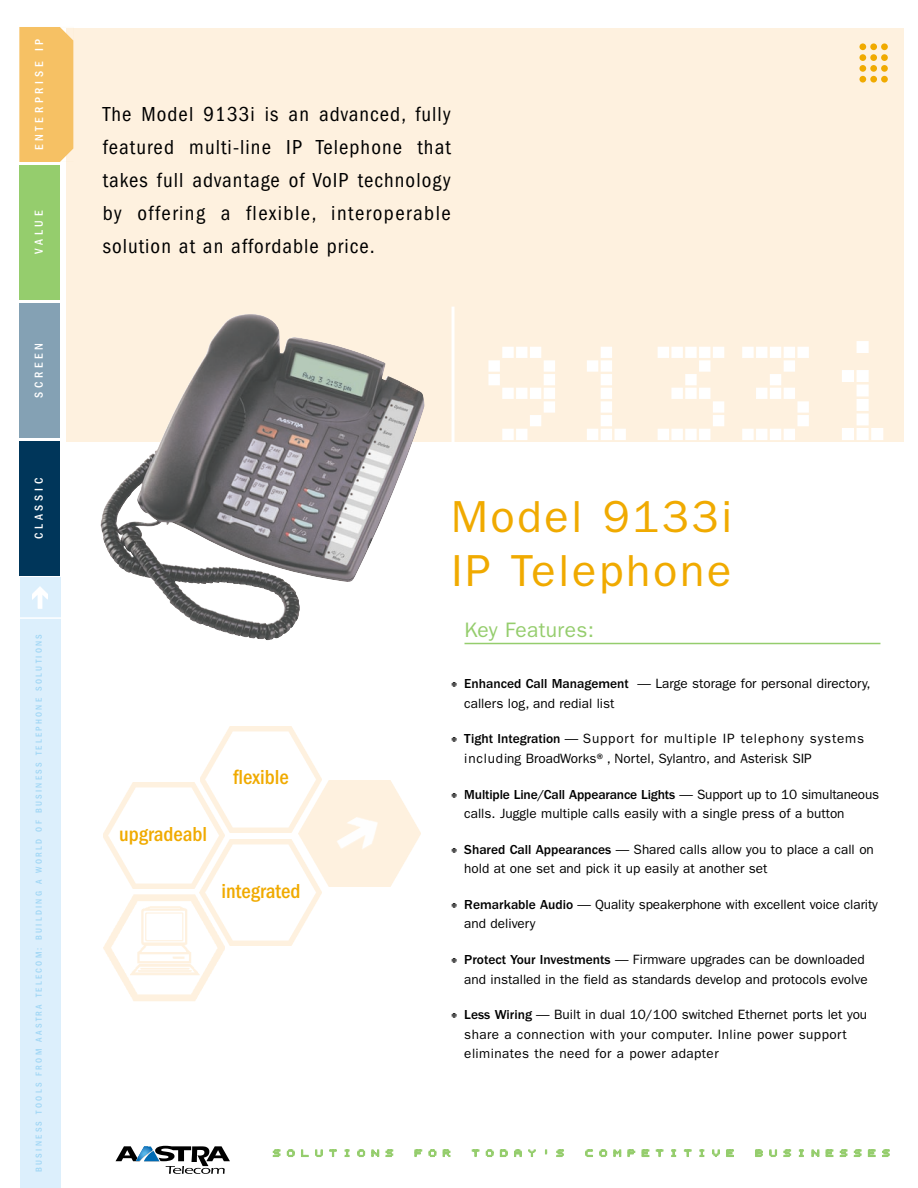
<style>
.page{position:relative;width:918px;height:1188px;background:#fff}
.page>*{position:absolute;margin:0;border:0;box-sizing:border-box;transform-origin:0 0}
.t1{font:148.5px "Bubbledot ICG Fine Pos";color:#fff}
.t2{font:45px/54px "Franklin Gothic";letter-spacing:.06em;color:#f0aa00}
.t3{font:condensed 21px/33px "Franklin Gothic";letter-spacing:.05em;color:#000;text-align:justify}
.t4{font:500 condensed 21px "Franklin Gothic";color:#f0aa00}
.t5{font:21px "Franklin Gothic";letter-spacing:.02em;color:#95cd6d}
.t6{font:15px "Bubbledot ICG Coarse Pos";letter-spacing:.385em;color:#95cd6d}
.t7{font:13.5px/19.5px "Franklin Gothic";color:#000}
.t8{font:13.5px/19.5px "Franklin Gothic";letter-spacing:.03em;color:#000}
.t9{font:13.5px/19.5px "Franklin Gothic";letter-spacing:.055em;color:#000}
.t10{font:500 condensed 12px "Franklin Gothic";letter-spacing:.305em;color:#fff}
.t11{font:500 condensed 9px "Franklin Gothic";letter-spacing:.255em;color:#9fd6f5}
.s1{font-size:157.5px}
.s2{font-family:"Bubbledot ICG Fine Pos"}
.s3{font-weight:500}
</style>
<div class="page">
<div style="left:67px;top:28px;width:837px;height:413px;background:#fef1df"></div>
<div style="left:19px;top:27px;width:54px;height:135px;background:#f6c164"></div>
<div style="left:20px;top:441px;width:40px;height:135px;background:#00365a"></div>
<div style="left:20px;top:165px;width:40px;height:135px;background:#95cd6d"></div>
<div style="left:20px;top:303px;width:40px;height:135px;background:#84a1b4"></div>
<div style="left:20px;top:577px;width:40px;height:611px;background:#dceffc"></div>
<img style="left:32px;top:586px;width:16px;height:23px">
<hr style="left:16px;top:617px;width:46px;height:2px;background:#fff">
<div style="left:859px;top:43px;width:7px;height:7px;background:#f0aa00;border-radius:50%"></div>
<div style="left:870px;top:43px;width:7px;height:7px;background:#f0aa00;border-radius:50%"></div>
<div style="left:881px;top:43px;width:7px;height:7px;background:#f0aa00;border-radius:50%"></div>
<div style="left:859px;top:54px;width:7px;height:7px;background:#f0aa00;border-radius:50%"></div>
<div style="left:870px;top:54px;width:7px;height:7px;background:#f0aa00;border-radius:50%"></div>
<div style="left:881px;top:54px;width:7px;height:7px;background:#f0aa00;border-radius:50%"></div>
<div style="left:859px;top:65px;width:7px;height:7px;background:#f0aa00;border-radius:50%"></div>
<div style="left:870px;top:65px;width:7px;height:7px;background:#f0aa00;border-radius:50%"></div>
<div style="left:881px;top:65px;width:7px;height:7px;background:#f0aa00;border-radius:50%"></div>
<div style="left:859px;top:76px;width:7px;height:7px;background:#f0aa00;border-radius:50%"></div>
<div style="left:870px;top:76px;width:7px;height:7px;background:#f0aa00;border-radius:50%"></div>
<div style="left:881px;top:76px;width:7px;height:7px;background:#f0aa00;border-radius:50%"></div>
<hr style="left:452px;top:307px;width:3px;height:141px;background:#fff">
<svg style="left:116px;top:1146px;width:114px;height:28px"></svg>
<hr style="left:465px;top:643px;width:415px;height:1px;background:#95cd6d">
<img style="left:103px;top:783px;width:122px;height:218px">
<img style="left:200px;top:840px;width:121px;height:106px">
<img style="left:200px;top:726px;width:122px;height:106px">
<img style="left:299px;top:780px;width:121px;height:106px">
<img style="left:311px;top:790px;width:97px;height:87px">
<img style="left:136px;top:314px;width:289px;height:269px">
<p class="t10" style="left:35px;top:150px;width:113px;rotate:-90deg">ENTERPRISE IP</p>
<p class="t10" style="left:35px;top:254px;width:44px;rotate:-90deg">VALUE</p>
<p class="t10" style="left:35px;top:398px;width:56px;rotate:-90deg">SCREEN</p>
<p class="t10" style="left:35px;top:539px;width:62px;rotate:-90deg">CLASSIC</p>
<p class="t11" style="left:36px;top:1172px;width:539px;rotate:-90deg">BUSINESS TOOLS FROM AASTRA TELECOM: BUILDING A WORLD OF BUSINESS TELEPHONE SOLUTIONS</p>
<h3 class="t3" style="left:103px;top:100px;width:350px">The Model 9133i is an advanced, fully featured multi-line IP Telephone that takes full advantage of VoIP technology by offering a flexible, interoperable solution at an affordable price.</h3>
<h1 class="t1" style="left:480px;top:343px;width:427px">9133<span class="s1">i</span></h1>
<h3 class="t4" style="left:233px;top:770px;width:57px">flexible</h3>
<h3 class="t4" style="left:119px;top:827px;width:90px">upgradeabl</h3>
<h3 class="t4" style="left:221px;top:884px;width:81px">integrated</h3>
<h2 class="t2" style="left:451px;top:493px;width:283px">Model 9133i<br>IP Telephone</h2>
<h3 class="t5" style="left:465px;top:622px;width:131px">Key Features:</h3>
<p class="t7" style="left:464px;top:675px;width:408px;text-indent:-13px"><span class="s2">•</span> <span class="s3">Enhanced Call Management</span> — Large storage for personal directory, callers log, and redial list</p>
<p class="t9" style="left:464px;top:730px;width:401px;text-indent:-13px"><span class="s2">•</span> <span class="s3">Tight Integration</span> — Support for multiple IP telephony systems including BroadWorks®, Nortel, Sylantro, and Asterisk SIP</p>
<p class="t7" style="left:464px;top:785px;width:416px;text-indent:-13px"><span class="s2">•</span> <span class="s3">Multiple Line/Call Appearance Lights</span> — Support up to 10 simultaneous calls. Juggle multiple calls easily with a single press of a button</p>
<p class="t7" style="left:464px;top:841px;width:411px;text-indent:-13px"><span class="s2">•</span> <span class="s3">Shared Call Appearances</span> — Shared calls allow you to place a call on hold at one set and pick it up easily at another set</p>
<p class="t7" style="left:464px;top:896px;width:415px;text-indent:-13px"><span class="s2">•</span> <span class="s3">Remarkable Audio</span> — Quality speakerphone with excellent voice clarity and delivery</p>
<p class="t7" style="left:451px;top:951px;width:418px;text-align:right"><span class="s2">•</span> <span class="s3">Protect Your Investments</span> — Firmware upgrades can be downloaded and installed in the field as standards develop and protocols evolve</p>
<p class="t8" style="left:464px;top:1006px;width:404px;text-indent:-13px"><span class="s2">•</span> <span class="s3">Less Wiring</span> — Built in dual 10/100 switched Ethernet ports let you share a connection with your computer. Inline power support eliminates the need for a power adapter</p>
<p class="t6" style="left:273px;top:1143px;width:123px">SOLUTIONS</p>
<p class="t6" style="left:414px;top:1143px;width:38px">FOR</p>
<p class="t6" style="left:471px;top:1143px;width:94px">TODAY'S</p>
<p class="t6" style="left:585px;top:1143px;width:151px">COMPETITIVE</p>
<p class="t6" style="left:755px;top:1143px;width:137px">BUSINESSES</p>
</div>
